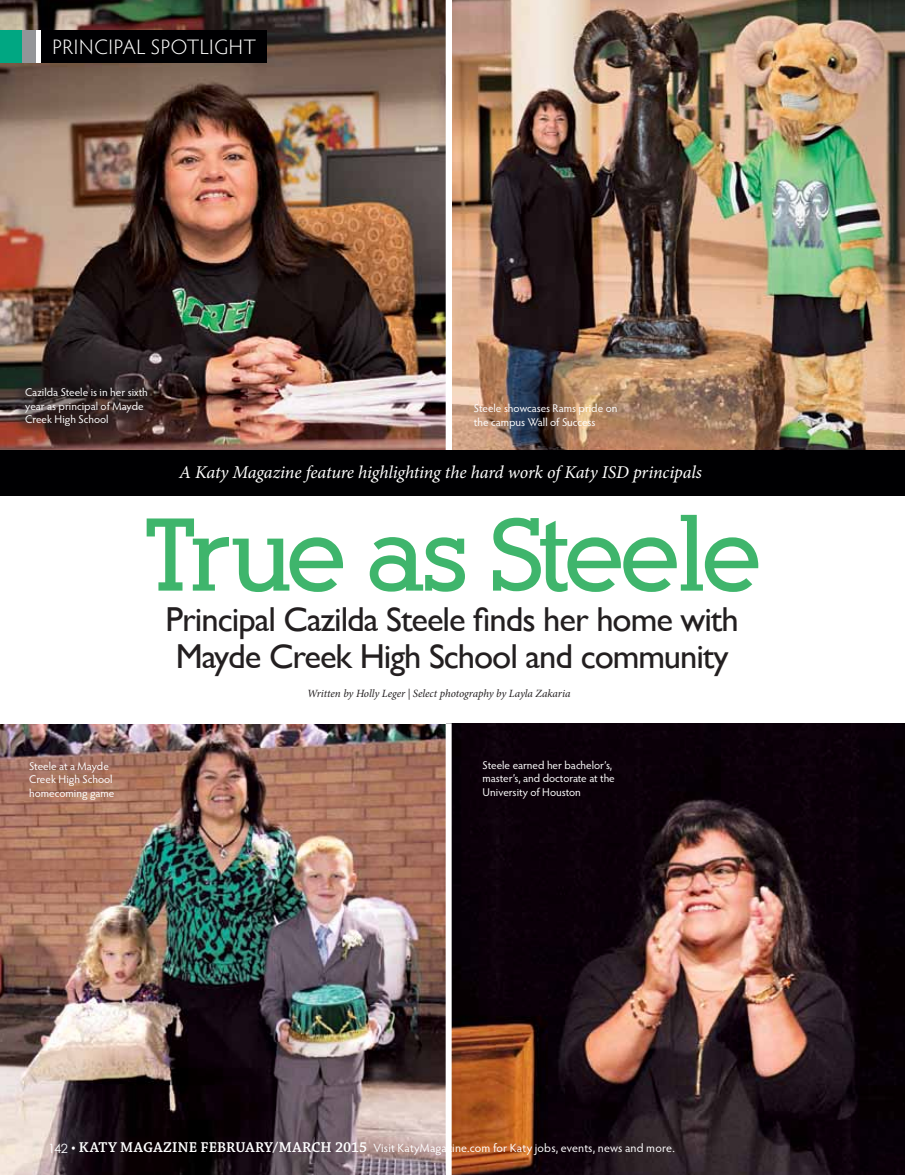
<style>
.page{position:relative;width:905px;height:1175px;background:#fff}
.page>*{position:absolute;margin:0;border:0;box-sizing:border-box;transform-origin:0 0}
.t1{font:700 100.95px "Alexandria FLF";letter-spacing:-.06em;color:#3fb56c}
.t2{font:34.65px/36.6px "Gill Sans";letter-spacing:-.03em;color:#231f20}
.t3{font:300 21px "Hypatia Sans Pro";letter-spacing:.02em;color:#fff}
.t4{font:italic 18px "Minion Pro";letter-spacing:-.01em;color:#fff}
.t5{font:12px "Hypatia Sans Pro";letter-spacing:.015em;color:#fff}
.t6{font:11.25px/13.5px "Hypatia Sans Pro";color:#fff}
.t7{font:italic 11.1px "Minion Pro";letter-spacing:-.005em;color:#231f20}
.s1{font-family:"Century Gothic";font-size:12.75px}
.s2{font-family:"Chaparral Pro";font-size:15px}
.s3{font-family:"Chaparral Pro";font-weight:600;font-size:15px}
</style>
<div class="page">
<img style="left:0;top:0;width:445px;height:451px">
<img style="left:452px;top:0;width:452px;height:451px">
<div style="left:0;top:451px;width:904px;height:45px;background:#000002"></div>
<div style="left:0;top:30px;width:267px;height:33px;background:#000002"></div>
<div style="left:0;top:30px;width:23px;height:33px;background:#00a782"></div>
<hr style="left:36px;top:30px;width:4px;height:33px;background:#fff">
<div style="left:23px;top:30px;width:13px;height:33px;background:#939598"></div>
<div style="left:12px;top:374px;width:149px;height:66px;background:#231f20;opacity:.5"></div>
<img style="left:0;top:723px;width:904px;height:451px">
<div style="left:445px;top:723px;width:6px;height:451px;background:#fff"></div>
<h3 class="t3" style="left:52px;top:33px;width:12px">PRINCIPAL</h3>
<h3 class="t3" style="left:151px;top:33px;width:107px">SPOTLIGHT</h3>
<p class="t6" style="left:25px;top:385px;width:124px">Cazilda Steele is in her sixth year as principal of Mayde<br>Creek High School</p>
<p class="t6" style="left:474px;top:401px;width:145px">Steele showcases Rams pride on the campus Wall of Success</p>
<h3 class="t4" style="left:179px;top:459px;width:524px">A Katy Magazine feature highlighting the hard work of Katy ISD principals</h3>
<h1 class="t1" style="left:142px;top:502px;width:620px">True as Steele</h1>
<p class="t6" style="left:29px;top:758px;width:87px">Steele at a Mayde<br>Creek High School homecoming game</p>
<h2 class="t2" style="left:166px;top:601px;width:574px">Principal Cazilda Steele finds her home with<br>Mayde Creek High School and community</h2>
<p class="t7" style="left:307px;top:686px;width:265px">Written by Holly Leger | Select photography by Layla Zakaria</p>
<p class="t6" style="left:482px;top:758px;width:134px">Steele earned her bachelor’s, master’s, and doctorate at the<br>University of Houston</p>
<p class="t5" style="left:48px;top:1140px;width:628px"><span class="s1">142</span> <span class="s2">•</span> <span class="s3">KATY MAGAZINE FEBRUARY/MARCH 2015</span> Visit KatyMagazine.com for Katy jobs, events, news and more.</p>
</div>
